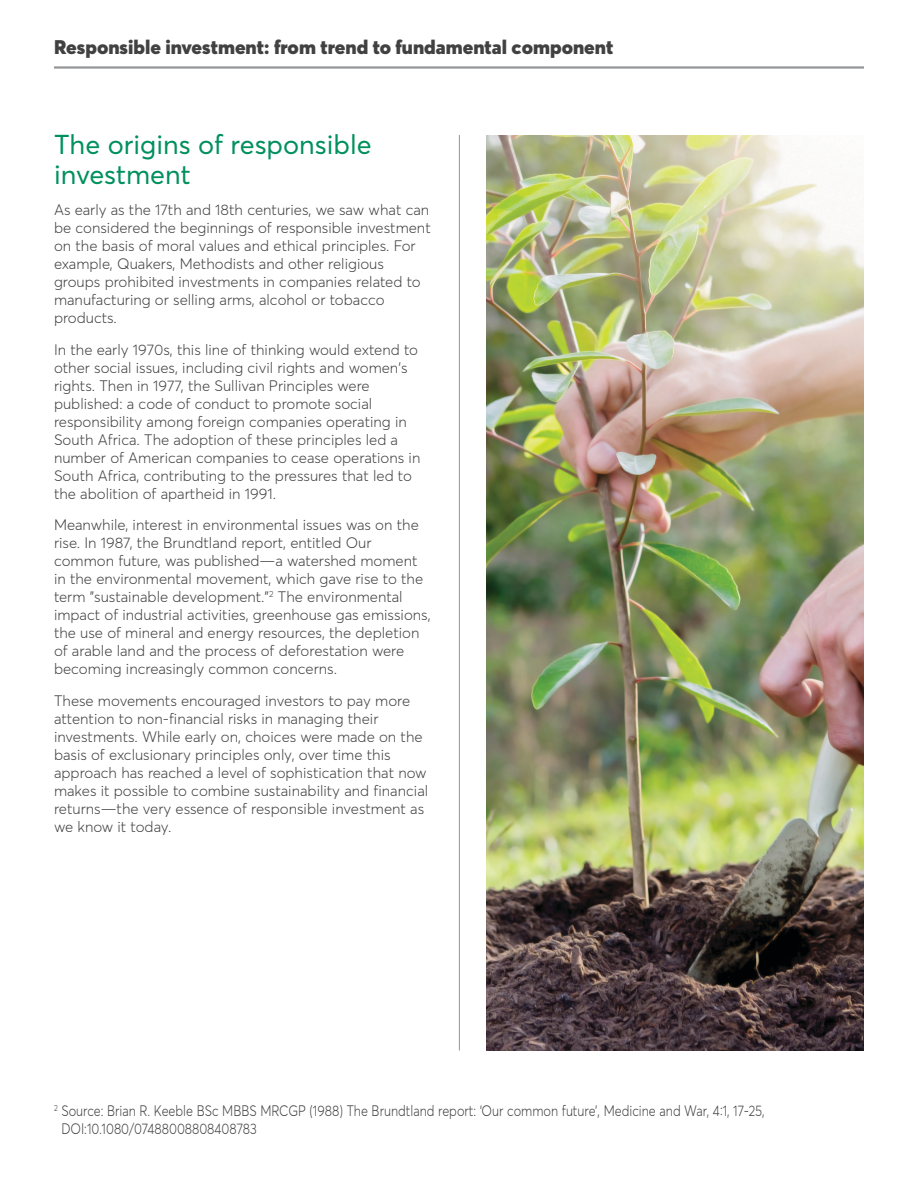
<style>
.page{position:relative;width:918px;height:1188px;background:#fff}
.page>*{position:absolute;margin:0;border:0;box-sizing:border-box;transform-origin:0 0}
.t1{font:27px/30px "Averta";color:#00905e}
.t2{font:900 19.5px "Averta";color:#414142}
.t3{font:300 15px/18px "Averta";color:#414142}
.t4{font:300 15px/18px "Averta";color:#414142;scale:.85 1}
</style>
<div class="page">
<hr style="left:54px;top:66px;width:810px;height:3px;background:#949698">
<hr style="left:459px;top:135px;width:1px;height:915px;background:#949698">
<img style="left:487px;top:135px;width:377px;height:915px">
<h2 class="t2" style="left:54px;top:34px;width:561px">Responsible investment: from trend to fundamental component</h2>
<h2 class="t1" style="left:54px;top:129px;width:319px">The origins of responsible investment</h2>
<p class="t3" style="left:54px;top:201px;width:378px">As early as the 17th and 18th centuries, we saw what can be considered the beginnings of responsible investment on the basis of moral values and ethical principles. For example, Quakers, Methodists and other religious groups prohibited investments in companies related to manufacturing or selling arms, alcohol or tobacco products.</p>
<p class="t3" style="left:54px;top:340px;width:368px">In the early 1970s, this line of thinking would extend to other social issues, including civil rights and women's rights. Then in 1977, the Sullivan Principles were published: a code of conduct to promote social responsibility among foreign companies operating in South Africa. The adoption of these principles led a number of American companies to cease operations in South Africa, contributing to the pressures that led to the abolition of apartheid in 1991.</p>
<p class="t3" style="left:54px;top:516px;width:378px">Meanwhile, interest in environmental issues was on the rise. In 1987, the Brundtland report, entitled Our common future, was published—a watershed moment in the environmental movement, which gave rise to the term "sustainable development."<sup>2</sup> The environmental impact of industrial activities, greenhouse gas emissions, the use of mineral and energy resources, the depletion of arable land and the process of deforestation were becoming increasingly common concerns.</p>
<p class="t3" style="left:54px;top:691px;width:376px">These movements encouraged investors to pay more attention to non-financial risks in managing their investments. While early on, choices were made on the basis of exclusionary principles only, over time this approach has reached a level of sophistication that now makes it possible to combine sustainability and financial returns—the very essence of responsible investment as we know it today.</p>
<p class="t4" style="left:61px;top:1102px;width:829px;text-indent:-7px"><sup>2</sup> Source: Brian R. Keeble BSc MBBS MRCGP (1988) The Brundtland report: ‘Our common future’, Medicine and War, 4:1, 17-25,<br>DOI:10.1080/07488008808408783</p>
</div>
